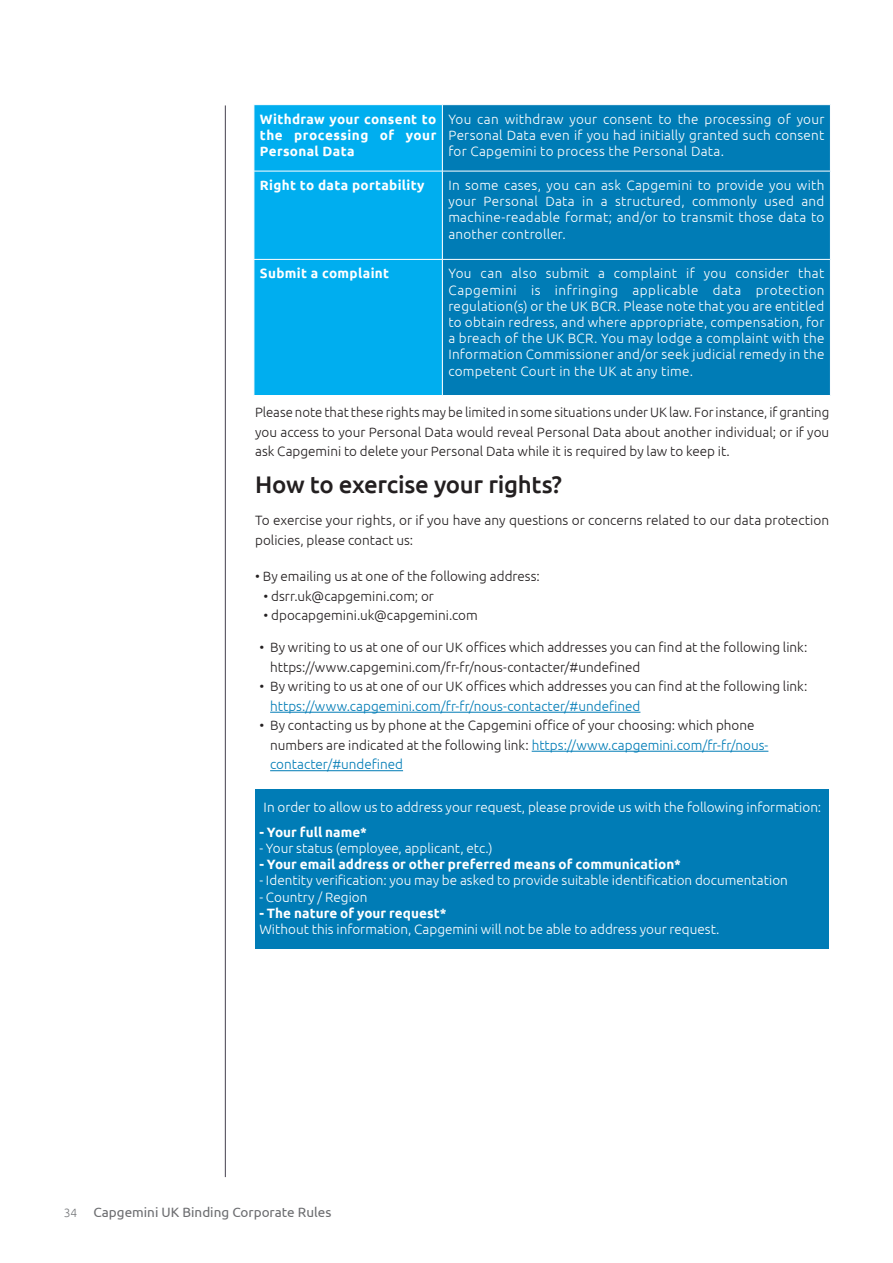
<style>
.page{position:relative;width:893px;height:1263px;background:#fff}
.page>*{position:absolute;margin:0;border:0;box-sizing:border-box;transform-origin:0 0}
.t1{font:500 24px "Ubuntu";letter-spacing:-.015em;color:#231f20}
.t2{font:300 13.5px/16.2px "Ubuntu";letter-spacing:.005em;color:#fff;text-align:justify}
.t3{font:300 13.5px/19.5px "Ubuntu";color:#231f20}
.t4{font:700 13.5px/16.2px "Ubuntu";letter-spacing:.015em;color:#fff;text-align:justify}
.t5{font:300 13.5px "Ubuntu";color:#007cb6}
.t6{font:13.5px "Ubuntu";color:#6c6d70}
.s1{color:#007cb6}
.s2{font-family:"Times New Roman";font-weight:400;color:#fff}
.s3{font-weight:300;font-size:12px;color:#76787b}
</style>
<div class="page">
<hr style="left:225px;top:105px;width:1px;height:1072px;background:#595662">
<div style="left:255px;top:789px;width:574px;height:160px;background:#007cb6"></div>
<div style="left:255px;top:105px;width:187px;height:290px;background:#00aeef"></div>
<div style="left:443px;top:105px;width:387px;height:290px;background:#007cb6"></div>
<hr style="left:254px;top:171px;width:188px;height:1px;background:#fff">
<hr style="left:442px;top:171px;width:389px;height:1px;background:#fff">
<hr style="left:254px;top:259px;width:188px;height:1px;background:#fff">
<hr style="left:442px;top:259px;width:389px;height:1px;background:#fff">
<hr style="left:270px;top:712px;width:370px;height:1px;background:#007cb6">
<hr style="left:532px;top:751px;width:236px;height:1px;background:#007cb6">
<hr style="left:270px;top:770px;width:133px;height:1px;background:#007cb6">
<p class="t4" style="left:260px;top:111px;width:178px">Withdraw your consent to the processing of your Personal Data</p>
<p class="t2" style="left:448px;top:110px;width:378px">You can withdraw your consent to the processing of your Personal Data even if you had initially granted such consent for Capgemini to process the Personal Data.</p>
<p class="t4" style="left:260px;top:177px;width:166px">Right to data portability</p>
<p class="t2" style="left:448px;top:177px;width:378px">In some cases, you can ask Capgemini to provide you with your Personal Data in a structured, commonly used and machine-readable format; and/or to transmit those data to another controller.</p>
<p class="t4" style="left:260px;top:265px;width:131px">Submit a complaint</p>
<p class="t2" style="left:448px;top:265px;width:378px">You can also submit a complaint if you consider that Capgemini is infringing applicable data protection regulation(s) or the UK BCR. Please note that you are entitled to obtain redress, and where appropriate, compensation, for a breach of the UK BCR. You may lodge a complaint with the Information Commissioner and/or seek judicial remedy in the competent Court in the UK at any time.</p>
<p class="t3" style="left:255px;top:402px;width:576px;text-align:justify">Please note that these rights may be limited in some situations under UK law. For instance, if granting you access to your Personal Data would reveal Personal Data about another individual; or if you ask Capgemini to delete your Personal Data while it is required by law to keep it.</p>
<h1 class="t1" style="left:255px;top:469px;width:308px">How to exercise your rights?</h1>
<p class="t3" style="left:255px;top:510px;width:576px">To exercise your rights, or if you have any questions or concerns related to our data protection policies, please contact us:</p>
<p class="t3" style="left:255px;top:566px;width:286px">• By emailing us at one of the following address:</p>
<p class="t3" style="left:264px;top:586px;width:172px">• dsrr.uk@capgemini.com; or</p>
<p class="t3" style="left:264px;top:605px;width:216px">• dpocapgemini.uk@capgemini.com</p>
<p class="t3" style="left:270px;top:637px;width:539px;text-indent:-11px">• By writing to us at one of our UK offices which addresses you can find at the following link: https://www.capgemini.com/fr-fr/nous-contacter/#undefined</p>
<p class="t3" style="left:259px;top:676px;width:549px">• By writing to us at one of our UK offices which addresses you can find at the following link:</p>
<p class="t5" style="left:270px;top:698px;width:372px">https://www.capgemini.com/fr-fr/nous-contacter/#undefined</p>
<p class="t3" style="left:270px;top:715px;width:500px;text-indent:-11px">• By contacting us by phone at the Capgemini office of your choosing: which phone numbers are indicated at the following link: <span class="s1">https://www.capgemini.com/fr-fr/nous&shy;contacter/#undefined</span> <span class="s2">.</span></p>
<p class="t2" style="left:264px;top:799px;width:559px">In order to allow us to address your request, please provide us with the following information:</p>
<p class="t4" style="left:259px;top:824px;width:109px">- Your full name*</p>
<p class="t2" style="left:259px;top:840px;width:235px">- Your status (employee, applicant, etc.)</p>
<p class="t4" style="left:259px;top:856px;width:423px">- Your email address or other preferred means of communication*</p>
<p class="t2" style="left:259px;top:872px;width:530px">- Identity verification: you may be asked to provide suitable identification documentation</p>
<p class="t2" style="left:259px;top:888px;width:110px">- Country / Region</p>
<p class="t4" style="left:259px;top:905px;width:189px">- The nature of your request*</p>
<p class="t2" style="left:259px;top:921px;width:462px">Without this information, Capgemini will not be able to address your request.</p>
<p class="t6" style="left:64px;top:1204px;width:269px"><span class="s3">34</span> Capgemini UK Binding Corporate Rules</p>
</div>
